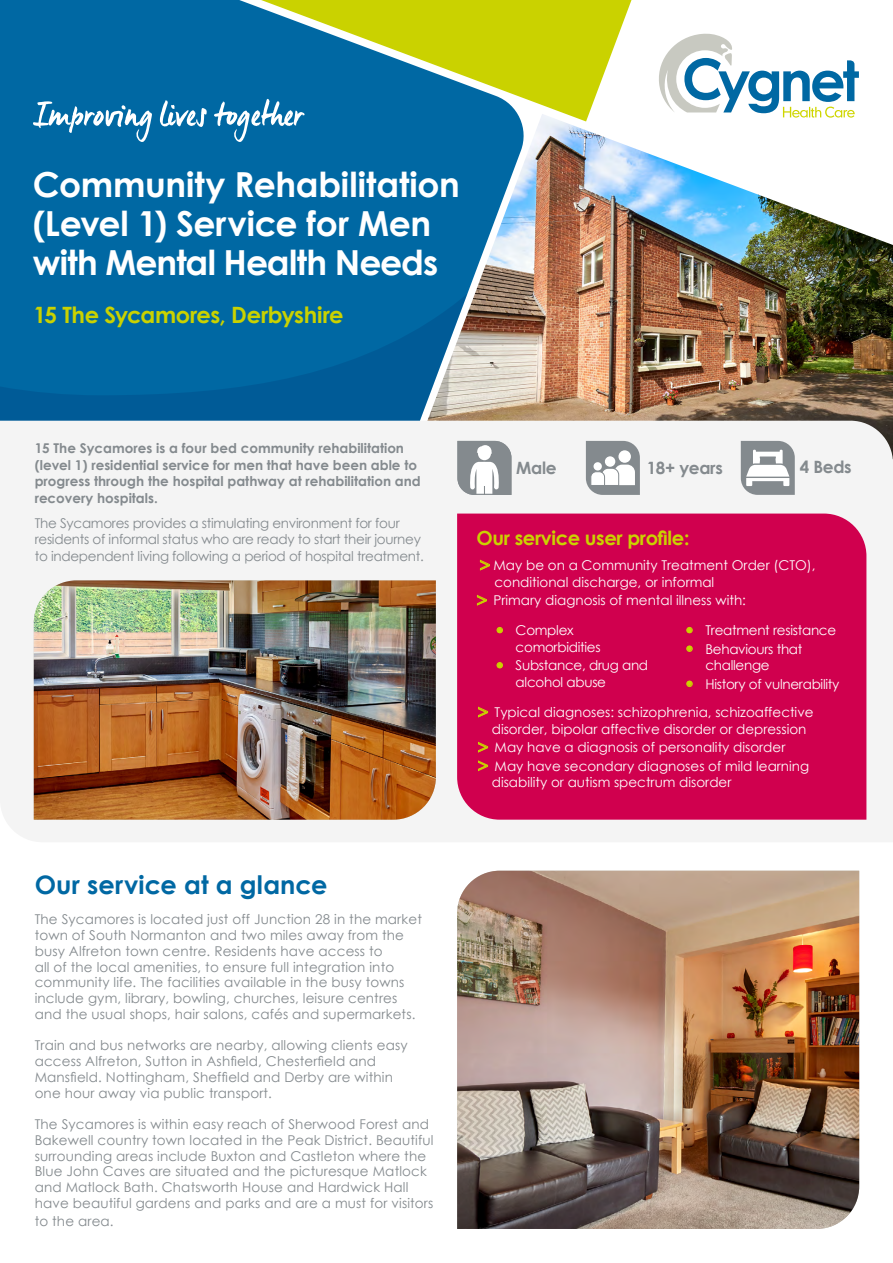
<style>
.page{position:relative;width:893px;height:1263px;background:#fff}
.page>*{position:absolute;margin:0;border:0;box-sizing:border-box;transform-origin:0 0}
.t1{font:700 34.5px/39px "Century Gothic";letter-spacing:-.01em;color:#fff}
.t2{font:700 25.5px "Century Gothic";letter-spacing:.005em;color:#0068a3}
.t3{font:700 22.5px "Century Gothic";letter-spacing:-.015em;color:#cad200}
.t4{font:700 19.5px "Century Gothic";letter-spacing:-.02em;color:#cad200}
.t5{font:700 16.95px "Century Gothic";letter-spacing:-.02em;color:#848a8e}
.t6{font:13.5px/15.8px "Century Gothic";letter-spacing:.01em;color:#848a8e}
.t7{font:13.5px/18.6px "Century Gothic";color:#fff}
.t8{font:700 13.5px/16.5px "Century Gothic";color:#848a8e}
.t9{font:13.5px/16.5px "Century Gothic";letter-spacing:-.02em;color:#848a8e}
.t10{font:13.5px/16.5px "Century Gothic";letter-spacing:-.02em;color:#fff}
.s1{font-size:18px;color:#cad200}
.s2{font-weight:700;font-size:18px;color:#cad200}
</style>
<div class="page">
<div style="left:0;top:0;width:413px;height:265px;background:#0068a3"></div>
<svg style="left:0;top:265px;width:413px;height:156px;fill:#0068a3"></svg>
<img style="left:413px;top:121px;width:480px;height:300px">
<div style="left:0;top:421px;width:893px;height:421px;background:#f4f4f4"></div>
<img style="left:457px;top:871px;width:402px;height:358px">
<svg style="left:204px;top:0;width:428px;height:121px"></svg>
<svg style="left:457px;top:441px;width:54px;height:54px"></svg>
<svg style="left:741px;top:441px;width:54px;height:54px"></svg>
<svg style="left:586px;top:441px;width:54px;height:54px"></svg>
<div style="left:593px;top:462px;width:9px;height:8px;background:#fff;border-radius:50%"></div>
<svg style="left:33px;top:101px;width:119px;height:41px"></svg>
<svg style="left:160px;top:100px;width:47px;height:27px"></svg>
<svg style="left:214px;top:99px;width:91px;height:43px"></svg>
<div style="left:457px;top:514px;width:409px;height:306px;background:#d0004e"></div>
<img style="left:34px;top:580px;width:402px;height:240px">
<svg style="left:659px;top:33px;width:200px;height:85px"></svg>
<h1 class="t1" style="left:33px;top:164px;width:428px">Community Rehabilitation (Level 1) Service for Men with Mental Health Needs</h1>
<h3 class="t3" style="left:34px;top:297px;width:312px">15 The Sycamores, Derbyshire</h3>
<p class="t8" style="left:35px;top:440px;width:388px">15 The Sycamores is a four bed community rehabilitation (level 1) residential service for men that have been able to progress through the hospital pathway at rehabilitation and recovery hospitals.</p>
<p class="t9" style="left:35px;top:515px;width:391px">The Sycamores provides a stimulating environment for four residents of informal status who are ready to start their journey to independent living following a period of hospital treatment.</p>
<h2 class="t2" style="left:35px;top:865px;width:294px">Our service at a glance</h2>
<p class="t6" style="left:35px;top:911px;width:389px">The Sycamores is located just off Junction 28 in the market town of South Normanton and two miles away from the busy Alfreton town centre. Residents have access to<br>all of the local amenities, to ensure full integration into community life. The facilities available in the busy towns include gym, library, bowling, churches, leisure centres and the usual shops, hair salons, cafés and supermarkets.</p>
<p class="t6" style="left:35px;top:1037px;width:375px">Train and bus networks are nearby, allowing clients easy access Alfreton, Sutton in Ashfield, Chesterfield and Mansfield. Nottingham, Sheffield and Derby are within one hour away via public transport.</p>
<p class="t6" style="left:35px;top:1116px;width:400px">The Sycamores is within easy reach of Sherwood Forest and Bakewell country town located in the Peak District. Beautiful surrounding areas include Buxton and Castleton where the Blue John Caves are situated and the picturesque Matlock and Matlock Bath. Chatsworth House and Hardwick Hall have beautiful gardens and parks and are a must for visitors</p>
<p class="t6" style="left:35px;top:1213px;width:80px">to the area.</p>
<p class="t5" style="left:516px;top:455px;width:42px">Male</p>
<p class="t5" style="left:647px;top:455px;width:78px">18+ years</p>
<p class="t5" style="left:800px;top:454px;width:53px">4 Beds</p>
<h3 class="t4" style="left:476px;top:523px;width:214px">Our service user profile:</h3>
<p class="t7" style="left:494px;top:557px;width:323px;line-height:16.5px;text-indent:-15px"><span class="s1">&gt;</span> May be on a Community Treatment Order (CTO), conditional discharge, or informal</p>
<p class="t7" style="left:476px;top:591px;width:271px"><span class="s1">&gt;</span> Primary diagnosis of mental illness with:</p>
<p class="t10" style="left:516px;top:622px;width:87px;text-indent:-21px"><span class="s2">•</span> Complex comorbidities</p>
<p class="t10" style="left:516px;top:657px;width:134px;text-indent:-21px"><span class="s2">•</span> Substance, drug and alcohol abuse</p>
<p class="t10" style="left:684px;top:622px;width:154px"><span class="s2">•</span> Treatment resistance</p>
<p class="t10" style="left:705px;top:641px;width:99px;text-indent:-21px"><span class="s2">•</span> Behaviours that challenge</p>
<p class="t7" style="left:478px;top:670px;width:363px;line-height:28px;text-indent:207px"><span class="s2">•</span> History of vulnerability <span class="s1">&gt;</span> Typical diagnoses: schizophrenia, schizoaffective</p>
<p class="t7" style="left:478px;top:719px;width:333px;text-indent:14px">disorder, bipolar affective disorder or depression <span class="s1">&gt;</span> May have a diagnosis of personality disorder<br><span class="s1">&gt;</span> May have secondary diagnoses of mild learning</p>
<p class="t7" style="left:492px;top:773px;width:241px">disability or autism spectrum disorder</p>
</div>
